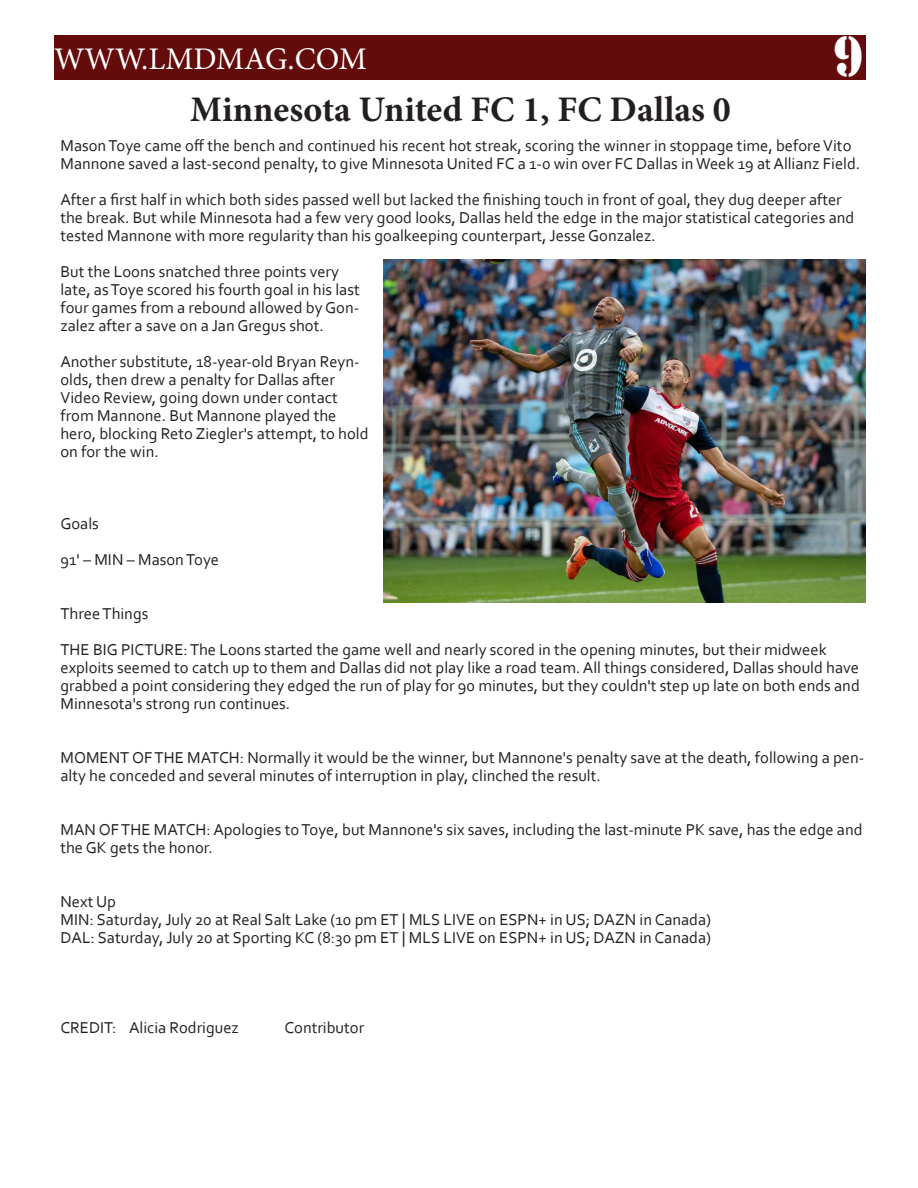
<style>
.page{position:relative;width:918px;height:1188px;background:#fff}
.page>*{position:absolute;margin:0;border:0;box-sizing:border-box;transform-origin:0 0}
.t1{font:52.35px "Stencil Std";color:#fff;scale:.88 1}
.t2{font:700 36px "Minion Pro";color:#231f20}
.t3{font:31.5px "Minion Pro";color:#fff}
.t4{font:16.5px/18px "Corbel";color:#231f20}
</style>
<div class="page">
<div style="left:54px;top:36px;width:812px;height:44px;background:#640b0b"></div>
<img style="left:383px;top:259px;width:482px;height:344px">
<h3 class="t3" style="left:54px;top:38px;width:315px">WWW.LMDMAG.COM</h3>
<h1 class="t1" style="left:834px;top:23px;width:34px">9</h1>
<h2 class="t2" style="left:190px;top:85px;width:542px">Minnesota United FC 1, FC Dallas 0</h2>
<p class="t4" style="left:60px;top:136px;width:801px">Mason Toye came off the bench and continued his recent hot streak, scoring the winner in stoppage time, before Vito<br>Mannone saved a last-second penalty, to give Minnesota United FC a 1-0 win over FC Dallas in Week 19 at Allianz Field.</p>
<p class="t4" style="left:60px;top:190px;width:795px">After a first half in which both sides passed well but lacked the finishing touch in front of goal, they dug deeper after the break. But while Minnesota had a few very good looks, Dallas held the edge in the major statistical categories and tested Mannone with more regularity than his goalkeeping counterpart, Jesse Gonzalez.</p>
<p class="t4" style="left:60px;top:262px;width:301px">But the Loons snatched three points very late, as Toye scored his fourth goal in his last four games from a rebound allowed by Gon&shy;zalez after a save on a Jan Gregus shot.</p>
<p class="t4" style="left:60px;top:352px;width:310px">Another substitute, 18-year-old Bryan Reyn&shy;olds, then drew a penalty for Dallas after Video Review, going down under contact from Mannone. But Mannone played the hero, blocking Reto Ziegler's attempt, to hold on for the win.</p>
<p class="t4" style="left:60px;top:505px;width:160px;line-height:36px">Goals<br>91' – MIN – Mason Toye</p>
<p class="t4" style="left:60px;top:595px;width:768px;line-height:36px">Three Things<br>THE BIG PICTURE: The Loons started the game well and nearly scored in the opening minutes, but their midweek</p>
<p class="t4" style="left:60px;top:658px;width:801px;text-align:justify">exploits seemed to catch up to them and Dallas did not play like a road team. All things considered, Dallas should have grabbed a point considering they edged the run of play for 90 minutes, but they couldn't step up late on both ends and Minnesota's strong run continues.</p>
<p class="t4" style="left:60px;top:748px;width:805px">MOMENT OF THE MATCH: Normally it would be the winner, but Mannone's penalty save at the death, following a pen&shy;alty he conceded and several minutes of interruption in play, clinched the result.</p>
<p class="t4" style="left:60px;top:820px;width:804px">MAN OF THE MATCH: Apologies to Toye, but Mannone's six saves, including the last-minute PK save, has the edge and the GK gets the honor.</p>
<p class="t4" style="left:60px;top:892px;width:652px">Next Up<br>MIN: Saturday, July 20 at Real Salt Lake (10 pm ET | MLS LIVE on ESPN+ in US; DAZN in Canada)<br>DAL: Saturday, July 20 at Sporting KC (8:30 pm ET | MLS LIVE on ESPN+ in US; DAZN in Canada)</p>
<p class="t4" style="left:60px;top:1018px;width:180px">CREDIT: Alicia Rodriguez</p>
<p class="t4" style="left:285px;top:1018px;width:81px">Contributor</p>
</div>
